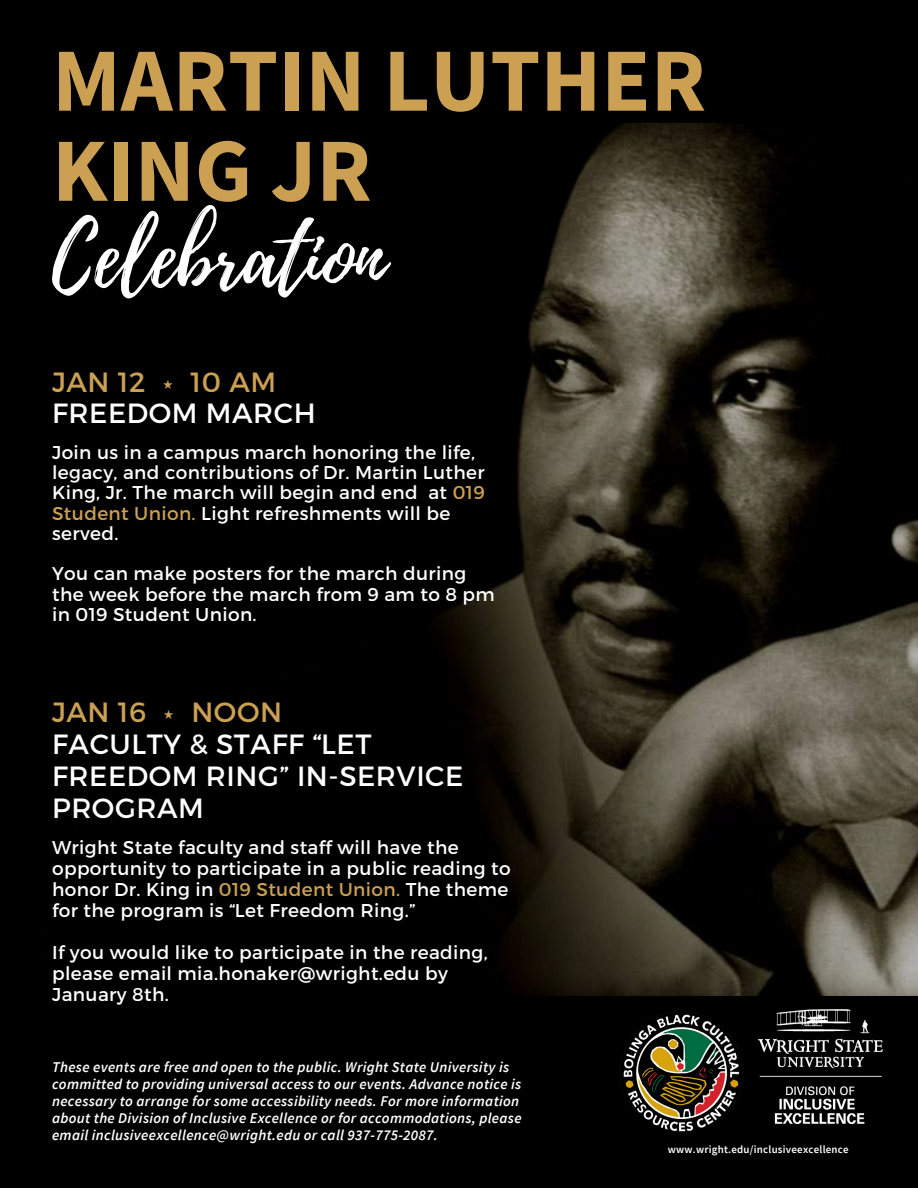
<style>
.page{position:relative;width:918px;height:1188px;background:#000}
.page>*{position:absolute;margin:0;border:0;box-sizing:border-box;transform-origin:0 0}
.t1{font:700 90.3px/90px "Source Sans Pro";color:#cba052}
.t2{font:85.05px "Playlist Script";color:#fff}
.t3{font:27.75px/31.8px "Montserrat";letter-spacing:.02em;color:#fff}
.t4{font:27.75px "Montserrat";letter-spacing:.02em;color:#cba052}
.t5{font:18.45px/21px "Montserrat";letter-spacing:.02em;color:#fff}
.t6{font:italic 600 14.85px/17px "Source Sans Pro";letter-spacing:.02em;color:#fff}
.t7{font:600 10.95px "Source Sans Pro";letter-spacing:.02em;color:#fff}
.s1{font-family:"Free Sans"}
.s2{color:#cba052}
</style>
<div class="page">
<img style="left:440px;top:123px;width:478px;height:872px">
<img style="left:620px;top:1012px;width:123px;height:120px">
<img style="left:758px;top:1010px;width:124px;height:113px">
<p class="t1" style="left:52px;top:34px;width:656px">MARTIN LUTHER<br>KING JR</p>
<p class="t2" style="left:52px;top:197px;width:334px">Celebration</p>
<p class="t4" style="left:52px;top:364px;width:226px">JAN 12 <span class="s1">⋆</span> 10 AM</p>
<p class="t3" style="left:52px;top:396px;width:265px">FREEDOM MARCH</p>
<p class="t5" style="left:52px;top:441px;width:434px;line-height:20.2px">Join us in a campus march honoring the life, legacy, and contributions of Dr. Martin Luther King, Jr. The march will begin and end at <span class="s2">019<br>Student Union.</span> Light refreshments will be served.</p>
<p class="t5" style="left:52px;top:562px;width:416px">You can make posters for the march during</p>
<p class="t5" style="left:52px;top:583px;width:444px">the week before the march from 9 am to 8 pm</p>
<p class="t5" style="left:52px;top:603px;width:206px">in 019 Student Union.</p>
<p class="t4" style="left:52px;top:694px;width:231px">JAN 16 <span class="s1">⋆</span> NOON</p>
<p class="t3" style="left:52px;top:727px;width:413px">FACULTY &amp; STAFF “LET<br>FREEDOM RING” IN-SERVICE<br>PROGRAM</p>
<p class="t5" style="left:52px;top:836px;width:460px">Wright State faculty and staff will have the opportunity to participate in a public reading to honor Dr. King in <span class="s2">019 Student Union.</span> The theme for the program is “Let Freedom Ring.”</p>
<p class="t5" style="left:52px;top:941px;width:437px">If you would like to participate in the reading, please email mia.honaker@wright.edu by<br>January 8th.</p>
<p class="t6" style="left:52px;top:1059px;width:471px">These events are free and open to the public. Wright State University is committed to providing universal access to our events. Advance notice is necessary to arrange for some accessibility needs. For more information about the Division of Inclusive Excellence or for accommodations, please email inclusiveexcellence@wright.edu or call 937-775-2087.</p>
<p class="t7" style="left:668px;top:1142px;width:182px">www.wright.edu/inclusiveexcellence</p>
</div>
